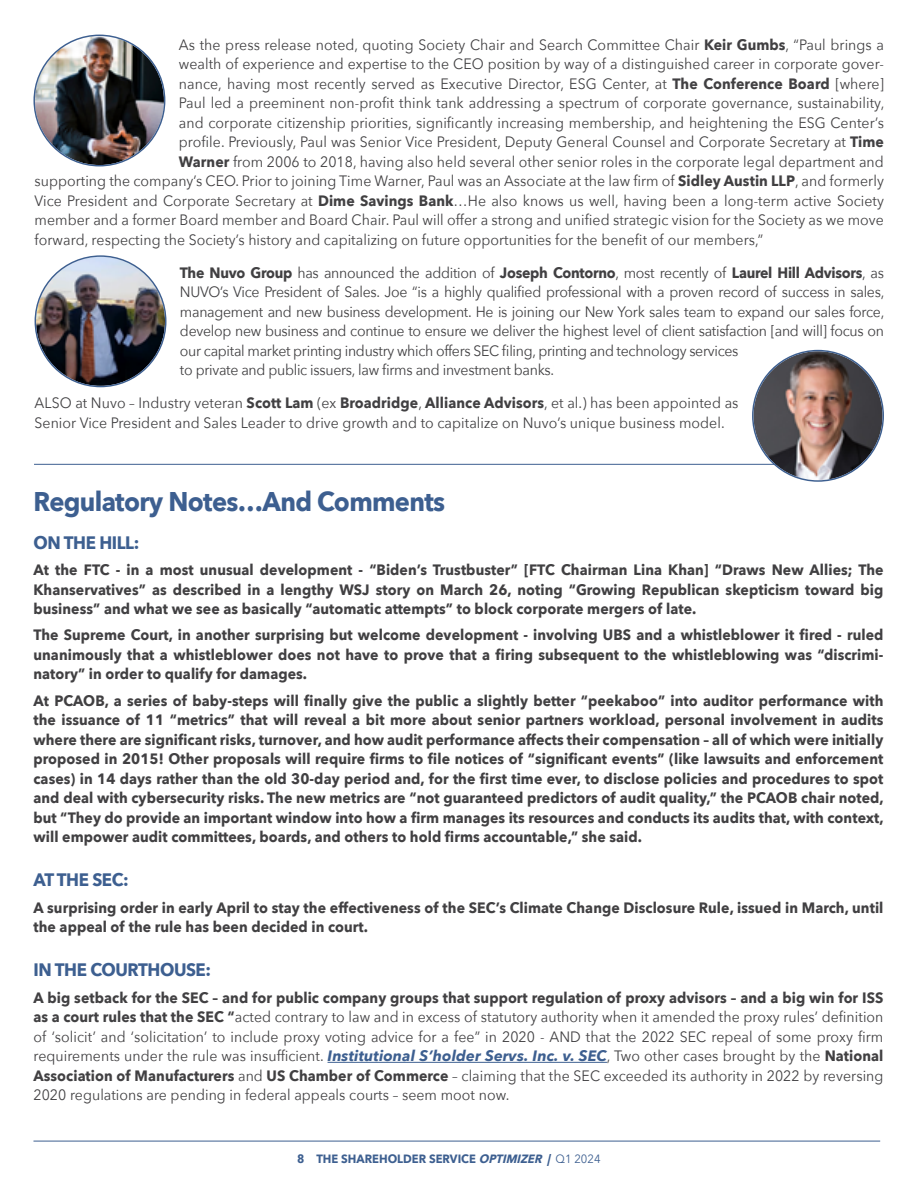
<style>
.page{position:relative;width:918px;height:1188px;background:#fff}
.page>*{position:absolute;margin:0;border:0;box-sizing:border-box;transform-origin:0 0}
.t1{font:700 27px "Avenir Next";letter-spacing:-.025em;color:#3d5f90;scale:.94 1}
.t2{font:700 18px "Avenir Next";letter-spacing:-.025em;color:#3d5f90;scale:.94 1}
.t3{font:15px/19.5px "Avenir Next";letter-spacing:.005em;color:#414042;text-align:justify;scale:.94 1}
.t4{font:700 15px/19.5px "Avenir Next";letter-spacing:.005em;color:#414042;text-align:justify;scale:.94 1}
.t5{font:15px/19.5px "Avenir Next";letter-spacing:-.02em;color:#414042;scale:.94 1}
.t6{font:700 12px "Avenir Next";color:#3d5f90;scale:.94 1}
.s1{font-weight:700}
.s2{font-weight:700;font-style:italic;color:#3d5f90}
.s3{font-style:italic}
.s4{font-weight:400}
</style>
<div class="page">
<hr style="left:33px;top:1141px;width:847px;height:1px;background:#3d5f90">
<hr style="left:328px;top:1062px;width:279px;height:1px;background:#3d5f90">
<hr style="left:34px;top:464px;width:805px;height:1px;background:#3d5f90">
<img style="left:35px;top:36px;width:129px;height:129px;border-radius:64px">
<img style="left:36px;top:257px;width:129px;height:129px;border-radius:64px">
<img style="left:754px;top:351px;width:129px;height:129px;border-radius:64px">
<p class="t3" style="left:179px;top:34px;width:752px">As the press release noted, quoting Society Chair and Search Committee Chair <span class="s1">Keir Gumbs</span>, “Paul brings a</p>
<p class="t3" style="left:179px;top:53px;width:752px">wealth of experience and expertise to the CEO position by way of a distinguished career in corporate gover-</p>
<p class="t3" style="left:179px;top:73px;width:752px">nance, having most recently served as Executive Director, ESG Center, at <span class="s1">The Conference Board</span> [where]</p>
<p class="t3" style="left:179px;top:92px;width:752px">Paul led a preeminent non-profit think tank addressing a spectrum of corporate governance, sustainability,</p>
<p class="t3" style="left:179px;top:112px;width:752px">and corporate citizenship priorities, significantly increasing membership, and heightening the ESG Center’s</p>
<p class="t3" style="left:179px;top:131px;width:752px">profile. Previously, Paul was Senior Vice President, Deputy General Counsel and Corporate Secretary at <span class="s1">Time</span></p>
<p class="t3" style="left:179px;top:151px;width:751px"><span class="s1">Warner</span> from 2006 to 2018, having also held several other senior roles in the corporate legal department and</p>
<p class="t3" style="left:35px;top:170px;width:905px">supporting the company’s CEO. Prior to joining Time Warner, Paul was an Associate at the law firm of <span class="s1">Sidley Austin LLP</span>, and formerly</p>
<p class="t3" style="left:35px;top:190px;width:905px">Vice President and Corporate Secretary at <span class="s1">Dime Savings Bank</span>…He also knows us well, having been a long-term active Society</p>
<p class="t3" style="left:35px;top:209px;width:905px">member and a former Board member and Board Chair. Paul will offer a strong and unified strategic vision for the Society as we move</p>
<p class="t3" style="left:35px;top:229px;width:777px">forward, respecting the Society’s history and capitalizing on future opportunities for the benefit of our members,”</p>
<p class="t5" style="left:180px;top:262px;width:751px"><span class="s1">The Nuvo Group</span> has announced the addition of <span class="s1">Joseph Contorno</span>, most recently of <span class="s1">Laurel Hill Advisors</span>, as NUVO’s Vice President of Sales. Joe “is a highly qualified professional with a proven record of success in sales, management and new business development. He is joining our New York sales team to expand our sales force, develop new business and continue to ensure we deliver the highest level of client satisfaction [and will] focus on our capital market printing industry which offers SEC filing, printing and technology services<br>to private and public issuers, law firms and investment banks.</p>
<p class="t3" style="left:35px;top:392px;width:750px">ALSO at Nuvo – Industry veteran <span class="s1">Scott Lam</span> (ex <span class="s1">Broadridge</span>, <span class="s1">Alliance Advisors</span>, et al.) has been appointed as<br>Senior Vice President and Sales Leader to drive growth and to capitalize on Nuvo’s unique business model.</p>
<h1 class="t1" style="left:33px;top:478px;width:440px">Regulatory Notes…And Comments</h1>
<p class="t2" style="left:33px;top:527px;width:114px">ON THE HILL:</p>
<p class="t4" style="left:33px;top:560px;width:906px">At the FTC - in a most unusual development - “Biden’s Trustbuster” [FTC Chairman Lina Khan] “Draws New Allies; The Khanservatives” as described in a lengthy WSJ story on March 26, noting “Growing Republican skepticism toward big business” and what we see as basically “automatic attempts” to block corporate mergers of late.</p>
<p class="t4" style="left:33px;top:625px;width:906px">The Supreme Court, in another surprising but welcome development - involving UBS and a whistleblower it fired - ruled unanimously that a whistleblower does not have to prove that a firing subsequent to the whistleblowing was “discrimi&shy;natory” in order to qualify for damages.</p>
<p class="t4" style="left:33px;top:690px;width:906px">At PCAOB, a series of baby-steps will finally give the public a slightly better “peekaboo” into auditor performance with the issuance of 11 “metrics” that will reveal a bit more about senior partners workload, personal involvement in audits where there are significant risks, turnover, and how audit performance affects their compensation – all of which were initially proposed in 2015! Other proposals will require firms to file notices of “significant events” (like lawsuits and enforcement cases) in 14 days rather than the old 30-day period and, for the first time ever, to disclose policies and procedures to spot and deal with cybersecurity risks. The new metrics are “not guaranteed predictors of audit quality,” the PCAOB chair noted, but “They do provide an important window into how a firm manages its resources and conducts its audits that, with context, will empower audit committees, boards, and others to hold firms accountable,” she said.</p>
<p class="t2" style="left:33px;top:865px;width:103px">AT THE SEC:</p>
<p class="t4" style="left:33px;top:897px;width:906px">A surprising order in early April to stay the effectiveness of the SEC’s Climate Change Disclosure Rule, issued in March, until the appeal of the rule has been decided in court.</p>
<p class="t2" style="left:33px;top:955px;width:190px">IN THE COURTHOUSE:</p>
<p class="t3" style="left:33px;top:987px;width:906px"><span class="s1">A big setback for the SEC – and for public company groups that support regulation of proxy advisors – and a big win for ISS as a court rules that the SEC “</span>acted contrary to law and in excess of statutory authority when it amended the proxy rules’ definition of ‘solicit’ and ‘solicitation’ to include proxy voting advice for a fee” in 2020 - AND that the 2022 SEC repeal of some proxy firm requirements under the rule was insufficient. <span class="s2">Institutional S’holder Servs. Inc. v. SEC</span>, Two other cases brought by the <span class="s1">National Association of Manufacturers</span> and <span class="s1">US Chamber of Commerce</span> – claiming that the SEC exceeded its authority in 2022 by reversing 2020 regulations are pending in federal appeals courts – seem moot now.</p>
<p class="t6" style="left:297px;top:1148px;width:324px">8 THE SHAREHOLDER SERVICE <span class="s3">OPTIMIZER |</span> <span class="s4">Q1 2024</span></p>
</div>
